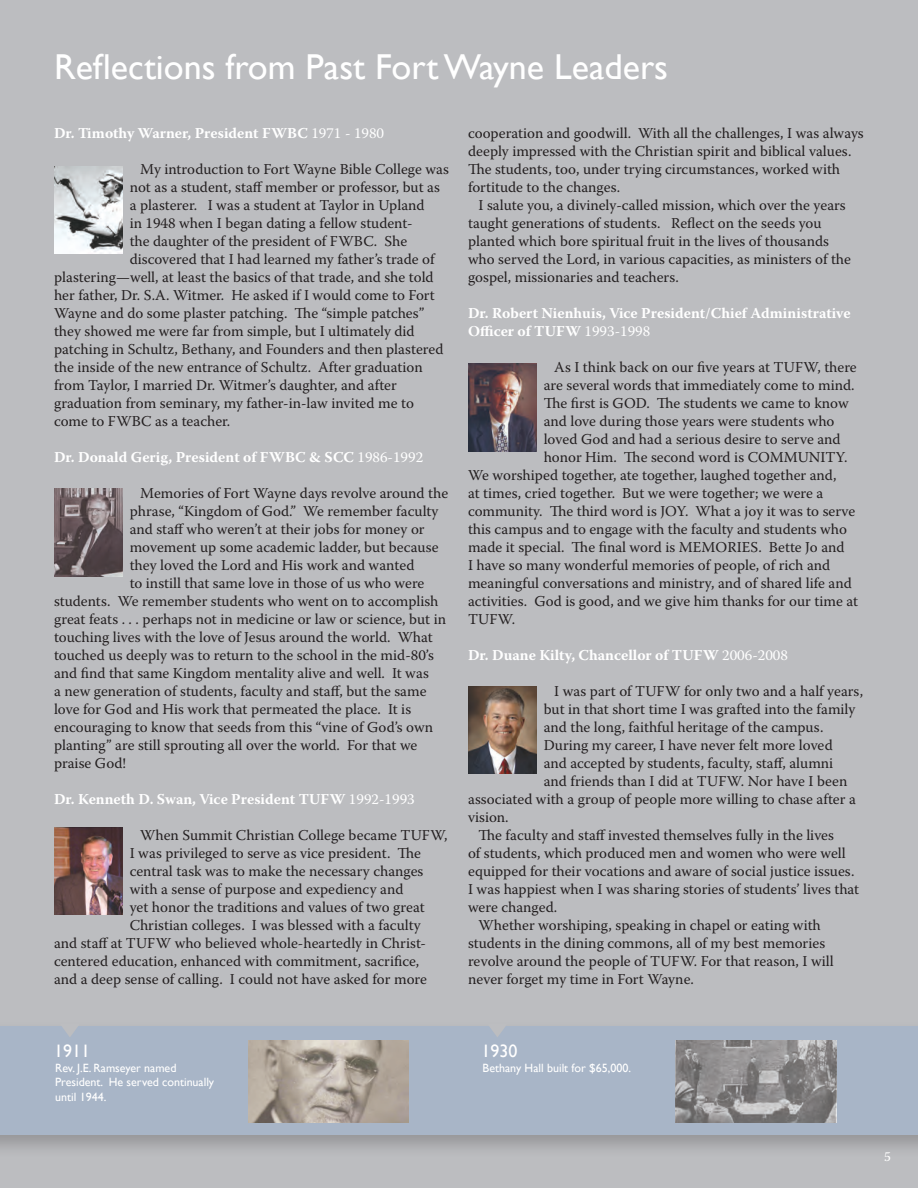
<style>
.page{position:relative;width:918px;height:1188px;background:#bcbdc0}
.page>*{position:absolute;margin:0;border:0;box-sizing:border-box;transform-origin:0 0}
.t1{font:36px "Gill Sans";color:#fff}
.t2{font:18px "Gill Sans";color:#fff}
.t3{font:15px "Warnock Pro";color:#231f20}
.t4{font:700 15px/18px "Warnock Pro";color:#fff}
.t5{font:13.5px "Warnock Pro";color:#fff}
.t6{font:12px/14.4px "Gill Sans";color:#fff}
.s1{font-weight:400}
</style>
<div class="page">
<div style="left:0;top:1020px;width:918px;height:140px;background:#231f20;opacity:.25"></div>
<div style="left:0;top:1026px;width:918px;height:109px;background:#a8b5c7"></div>
<img style="left:54px;top:166px;width:69px;height:88px">
<img style="left:468px;top:364px;width:69px;height:87px">
<img style="left:468px;top:686px;width:69px;height:88px">
<img style="left:54px;top:489px;width:69px;height:87px">
<img style="left:54px;top:827px;width:69px;height:88px">
<svg style="left:60px;top:1023px;width:20px;height:14px"></svg>
<svg style="left:487px;top:1023px;width:21px;height:14px"></svg>
<img style="left:248px;top:1040px;width:161px;height:82px">
<img style="left:676px;top:1040px;width:160px;height:82px">
<p class="t1" style="left:54px;top:46px;width:616px">Reflections from Past Fort Wayne Leaders</p>
<p class="t4" style="left:54px;top:124px;width:332px">Dr. Timothy Warner, President FWBC <span class="s1">1971 - 1980</span></p>
<p class="t3" style="left:140px;top:160px;width:310px">My introduction to Fort Wayne Bible College was</p>
<p class="t3" style="left:130px;top:178px;width:312px">not as a student, staff member or professor, but as</p>
<p class="t3" style="left:130px;top:196px;width:296px">a plasterer. I was a student at Taylor in Upland</p>
<p class="t3" style="left:130px;top:214px;width:284px">in 1948 when I began dating a fellow student-</p>
<p class="t3" style="left:130px;top:232px;width:279px">the daughter of the president of FWBC. She</p>
<p class="t3" style="left:130px;top:250px;width:306px">discovered that I had learned my father’s trade of</p>
<p class="t3" style="left:54px;top:268px;width:381px">plastering—well, at least the basics of that trade, and she told</p>
<p class="t3" style="left:54px;top:286px;width:382px">her father, Dr. S.A. Witmer. He asked if I would come to Fort</p>
<p class="t3" style="left:54px;top:304px;width:372px">Wayne and do some plaster patching. The “simple patches”</p>
<p class="t3" style="left:54px;top:322px;width:362px">they showed me were far from simple, but I ultimately did</p>
<p class="t3" style="left:54px;top:340px;width:391px">patching in Schultz, Bethany, and Founders and then plastered</p>
<p class="t3" style="left:54px;top:358px;width:370px">the inside of the new entrance of Schultz. After graduation</p>
<p class="t3" style="left:54px;top:376px;width:344px">from Taylor, I married Dr. Witmer’s daughter, and after</p>
<p class="t3" style="left:54px;top:394px;width:361px">graduation from seminary, my father-in-law invited me to</p>
<p class="t3" style="left:54px;top:412px;width:178px">come to FWBC as a teacher.</p>
<p class="t4" style="left:54px;top:448px;width:371px">Dr. Donald Gerig, President of FWBC &amp; SCC <span class="s1">1986-1992</span></p>
<p class="t3" style="left:140px;top:484px;width:309px">Memories of Fort Wayne days revolve around the</p>
<p class="t3" style="left:130px;top:502px;width:310px">phrase, “Kingdom of God.” We remember faculty</p>
<p class="t3" style="left:130px;top:520px;width:296px">and staff who weren’t at their jobs for money or</p>
<p class="t3" style="left:130px;top:538px;width:310px">movement up some academic ladder, but because</p>
<p class="t3" style="left:130px;top:556px;width:286px">they loved the Lord and His work and wanted</p>
<p class="t3" style="left:130px;top:574px;width:296px">to instill that same love in those of us who were</p>
<p class="t3" style="left:54px;top:592px;width:386px">students. We remember students who went on to accomplish</p>
<p class="t3" style="left:54px;top:610px;width:394px">great feats . . . perhaps not in medicine or law or science, but in</p>
<p class="t3" style="left:54px;top:628px;width:380px">touching lives with the love of Jesus around the world. What</p>
<p class="t3" style="left:54px;top:646px;width:381px">touched us deeply was to return to the school in the mid-80’s</p>
<p class="t3" style="left:54px;top:664px;width:376px">and find that same Kingdom mentality alive and well. It was</p>
<p class="t3" style="left:54px;top:682px;width:374px">a new generation of students, faculty and staff, but the same</p>
<p class="t3" style="left:54px;top:700px;width:359px">love for God and His work that permeated the place. It is</p>
<p class="t3" style="left:54px;top:718px;width:381px">encouraging to know that seeds from this “vine of God’s own</p>
<p class="t3" style="left:54px;top:736px;width:365px">planting” are still sprouting all over the world. For that we</p>
<p class="t3" style="left:54px;top:754px;width:74px">praise God!</p>
<p class="t4" style="left:54px;top:790px;width:362px">Dr. Kenneth D. Swan, Vice President TUFW <span class="s1">1992-1993</span></p>
<p class="t3" style="left:140px;top:826px;width:309px">When Summit Christian College became TUFW,</p>
<p class="t3" style="left:130px;top:844px;width:293px">I was privileged to serve as vice president. The</p>
<p class="t3" style="left:130px;top:862px;width:295px">central task was to make the necessary changes</p>
<p class="t3" style="left:130px;top:880px;width:275px">with a sense of purpose and expediency and</p>
<p class="t3" style="left:130px;top:898px;width:297px">yet honor the traditions and values of two great</p>
<p class="t3" style="left:130px;top:916px;width:293px">Christian colleges. I was blessed with a faculty</p>
<p class="t3" style="left:54px;top:934px;width:374px">and staff at TUFW who believed whole-heartedly in Christ-</p>
<p class="t3" style="left:54px;top:952px;width:367px">centered education, enhanced with commitment, sacrifice,</p>
<p class="t3" style="left:54px;top:970px;width:375px">and a deep sense of calling. I could not have asked for more</p>
<p class="t3" style="left:468px;top:124px;width:397px">cooperation and goodwill. With all the challenges, I was always</p>
<p class="t3" style="left:468px;top:142px;width:385px">deeply impressed with the Christian spirit and biblical values.</p>
<p class="t3" style="left:468px;top:160px;width:374px">The students, too, under trying circumstances, worked with</p>
<p class="t3" style="left:468px;top:178px;width:154px">fortitude to the changes.</p>
<p class="t3" style="left:479px;top:196px;width:369px">I salute you, a divinely-called mission, which over the years</p>
<p class="t3" style="left:468px;top:214px;width:355px">taught generations of students. Reflect on the seeds you</p>
<p class="t3" style="left:468px;top:232px;width:363px">planted which bore spiritual fruit in the lives of thousands</p>
<p class="t3" style="left:468px;top:250px;width:385px">who served the Lord, in various capacities, as ministers of the</p>
<p class="t3" style="left:468px;top:268px;width:212px">gospel, missionaries and teachers.</p>
<p class="t4" style="left:468px;top:304px;width:384px">Dr. Robert Nienhuis, Vice President/Chief Administrative<br>Officer of TUFW <span class="s1">1993-1998</span></p>
<p class="t3" style="left:554px;top:358px;width:304px">As I think back on our five years at TUFW, there</p>
<p class="t3" style="left:544px;top:376px;width:312px">are several words that immediately come to mind.</p>
<p class="t3" style="left:544px;top:394px;width:307px">The first is GOD. The students we came to know</p>
<p class="t3" style="left:544px;top:412px;width:292px">and love during those years were students who</p>
<p class="t3" style="left:544px;top:430px;width:299px">loved God and had a serious desire to serve and</p>
<p class="t3" style="left:544px;top:448px;width:305px">honor Him. The second word is COMMUNITY.</p>
<p class="t3" style="left:468px;top:466px;width:370px">We worshiped together, ate together, laughed together and,</p>
<p class="t3" style="left:468px;top:484px;width:357px">at times, cried together. But we were together; we were a</p>
<p class="t3" style="left:468px;top:502px;width:389px">community. The third word is JOY. What a joy it was to serve</p>
<p class="t3" style="left:468px;top:520px;width:381px">this campus and to engage with the faculty and students who</p>
<p class="t3" style="left:468px;top:538px;width:378px">made it special. The final word is MEMORIES. Bette Jo and</p>
<p class="t3" style="left:468px;top:556px;width:364px">I have so many wonderful memories of people, of rich and</p>
<p class="t3" style="left:468px;top:574px;width:385px">meaningful conversations and ministry, and of shared life and</p>
<p class="t3" style="left:468px;top:592px;width:392px">activities. God is good, and we give him thanks for our time at</p>
<p class="t3" style="left:468px;top:610px;width:49px">TUFW.</p>
<p class="t4" style="left:468px;top:646px;width:321px">Dr. Duane Kilty, Chancellor of TUFW <span class="s1">2006-2008</span></p>
<p class="t3" style="left:554px;top:682px;width:311px">I was part of TUFW for only two and a half years,</p>
<p class="t3" style="left:544px;top:700px;width:313px">but in that short time I was grafted into the family</p>
<p class="t3" style="left:544px;top:718px;width:281px">and the long, faithful heritage of the campus.</p>
<p class="t3" style="left:544px;top:736px;width:291px">During my career, I have never felt more loved</p>
<p class="t3" style="left:544px;top:754px;width:291px">and accepted by students, faculty, staff, alumni</p>
<p class="t3" style="left:544px;top:772px;width:305px">and friends than I did at TUFW. Nor have I been</p>
<p class="t3" style="left:468px;top:790px;width:389px">associated with a group of people more willing to chase after a</p>
<p class="t3" style="left:468px;top:808px;width:42px">vision.</p>
<p class="t3" style="left:479px;top:826px;width:357px">The faculty and staff invested themselves fully in the lives</p>
<p class="t3" style="left:468px;top:844px;width:379px">of students, which produced men and women who were well</p>
<p class="t3" style="left:468px;top:862px;width:388px">equipped for their vocations and aware of social justice issues.</p>
<p class="t3" style="left:468px;top:880px;width:393px">I was happiest when I was sharing stories of students’ lives that</p>
<p class="t3" style="left:468px;top:898px;width:91px">were changed.</p>
<p class="t3" style="left:479px;top:916px;width:344px">Whether worshiping, speaking in chapel or eating with</p>
<p class="t3" style="left:468px;top:934px;width:359px">students in the dining commons, all of my best memories</p>
<p class="t3" style="left:468px;top:952px;width:367px">revolve around the people of TUFW. For that reason, I will</p>
<p class="t3" style="left:468px;top:970px;width:227px">never forget my time in Fort Wayne.</p>
<p class="t2" style="left:54px;top:1041px;width:37px">1911</p>
<p class="t2" style="left:482px;top:1041px;width:37px">1930</p>
<p class="t6" style="left:55px;top:1061px;width:161px">Rev. J.E. Ramseyer named<br>President. He served continually until 1944.</p>
<p class="t6" style="left:483px;top:1061px;width:150px">Bethany Hall built for $65,000.</p>
<p class="t5" style="left:884px;top:1149px;width:8px">5</p>
</div>
